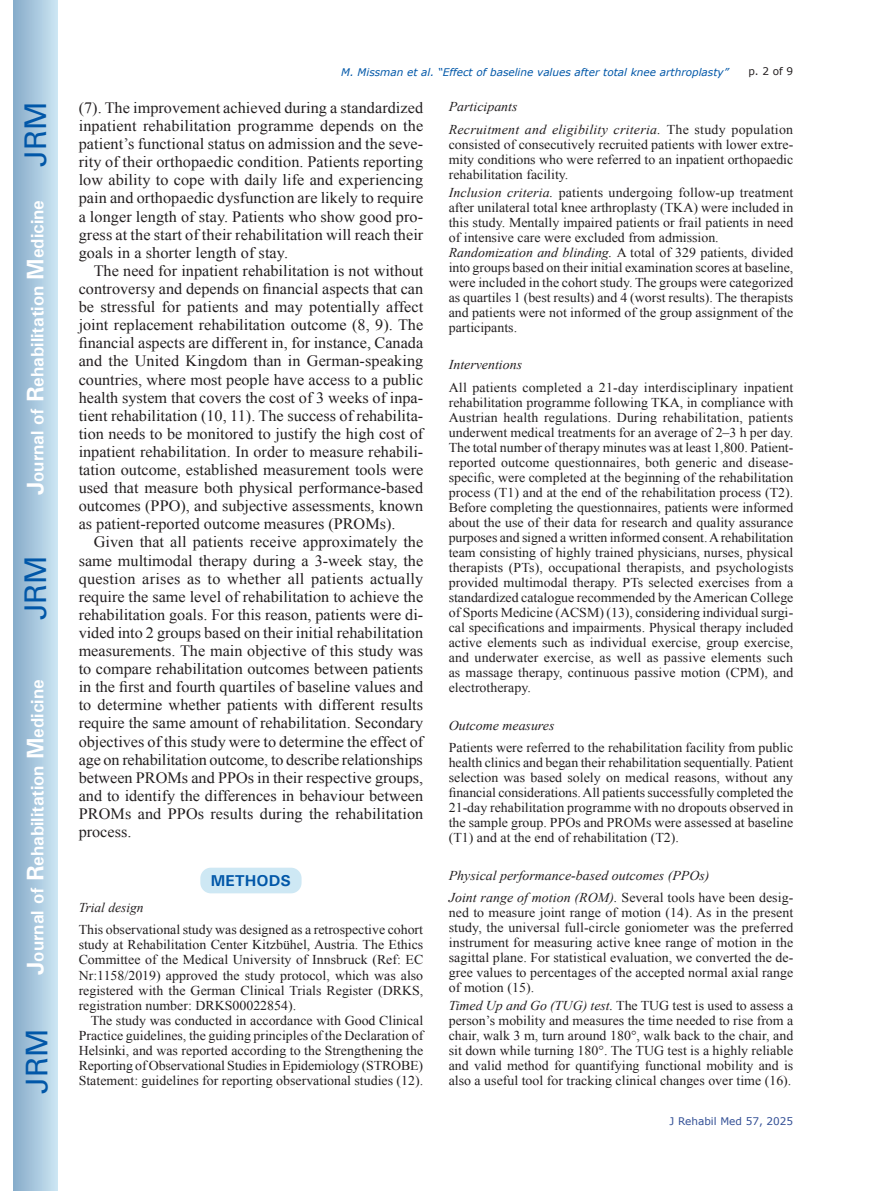
<style>
.page{position:relative;width:872px;height:1191px;background:#fff}
.page>*{position:absolute;margin:0;border:0;box-sizing:border-box;transform-origin:0 0}
.t1{font:30px "Univers";color:#0157a8}
.t2{font:700 18px "Univers";color:#fff}
.t3{font:15.75px/18.1px "Times New Roman";letter-spacing:.005em;color:#231f20;text-align:justify}
.t4{font:700 15.75px "Univers";color:#0157a8}
.t5{font:13.5px/15px "Times New Roman";color:#231f20;text-align:justify}
.t6{font:italic 13.5px/22.5px "Times New Roman";color:#231f20}
.t7{font:italic 13.5px/22.5px "Times New Roman";letter-spacing:.02em;color:#231f20}
.t8{font:italic 10.5px "Verdana";color:#0157a8}
.t9{font:10.5px "Verdana";color:#324f95}
.t10{font:10.5px "Verdana";color:#231f20}
.s1{font-size:24px}
.s2{font-style:normal}
.s3{font-style:italic}
</style>
<div class="page">
<div style="left:14px;top:0;width:43px;height:1191px;background:linear-gradient(to right,#88acca,#cbe5f2)"></div>
<div style="left:200px;top:867px;width:101px;height:26px;background:#cee8f4;border-radius:10px"></div>
<h1 class="t1" style="left:18px;top:167px;width:67px;rotate:-90deg">JRM</h1>
<h2 class="t2" style="left:26px;top:495px;width:297px;rotate:-90deg"><span class="s1">J</span>ournal of <span class="s1">R</span>ehabilitation <span class="s1">M</span>edicine</h2>
<h1 class="t1" style="left:18px;top:620px;width:67px;rotate:-90deg">JRM</h1>
<h2 class="t2" style="left:26px;top:974px;width:297px;rotate:-90deg"><span class="s1">J</span>ournal of <span class="s1">R</span>ehabilitation <span class="s1">M</span>edicine</h2>
<h1 class="t1" style="left:19px;top:1093px;width:67px;rotate:-90deg">JRM</h1>
<p class="t8" style="left:341px;top:65px;width:389px">M. Missman et al. “Effect of baseline values after total knee arthroplasty”</p>
<p class="t10" style="left:748px;top:64px;width:46px">p. 2 of 9</p>
<p class="t3" style="left:79px;top:98px;width:346px">(7). The improvement achieved during a standardized inpatient rehabilitation programme depends on the patient’s functional status on admission and the seve&shy;rity of their orthopaedic condition. Patients reporting low ability to cope with daily life and experiencing pain and orthopaedic dysfunction are likely to require a longer length of stay. Patients who show good pro&shy;gress at the start of their rehabilitation will reach their goals in a shorter length of stay.</p>
<p class="t3" style="left:79px;top:261px;width:346px;text-indent:15px">The need for inpatient rehabilitation is not without controversy and depends on financial aspects that can be stressful for patients and may potentially affect joint replacement rehabilitation outcome (8, 9). The financial aspects are different in, for instance, Canada and the United Kingdom than in German-speaking countries, where most people have access to a public health system that covers the cost of 3 weeks of inpa&shy;tient rehabilitation (10, 11). The success of rehabilita&shy;tion needs to be monitored to justify the high cost of inpatient rehabilitation. In order to measure rehabili&shy;tation outcome, established measurement tools were used that measure both physical performance-based outcomes (PPO), and subjective assessments, known as patient-reported outcome measures (PROMs).</p>
<p class="t3" style="left:79px;top:533px;width:346px;text-indent:15px">Given that all patients receive approximately the same multimodal therapy during a 3-week stay, the question arises as to whether all patients actually require the same level of rehabilitation to achieve the rehabilitation goals. For this reason, patients were di&shy;vided into 2 groups based on their initial rehabilitation measurements. The main objective of this study was to compare rehabilitation outcomes between patients in the first and fourth quartiles of baseline values and to determine whether patients with different results require the same amount of rehabilitation. Secondary objectives of this study were to determine the effect of age on rehabilitation outcome, to describe relationships between PROMs and PPOs in their respective groups, and to identify the differences in behaviour between PROMs and PPOs results during the rehabilitation process.</p>
<p class="t4" style="left:211px;top:870px;width:82px">METHODS</p>
<p class="t6" style="left:79px;top:895px;width:66px">Trial design</p>
<p class="t5" style="left:79px;top:922px;width:346px">This observational study was designed as a retrospective cohort study at Rehabilitation Center Kitzbühel, Austria. The Ethics Committee of the Medical University of Innsbruck (Ref: EC Nr:1158/2019) approved the study protocol, which was also registered with the German Clinical Trials Register (DRKS, registration number: DRKS00022854).</p>
<p class="t5" style="left:79px;top:1012px;width:346px;text-indent:12px">The study was conducted in accordance with Good Clinical Practice guidelines, the guiding principles of the Declaration of Helsinki, and was reported according to the Strengthening the Reporting of Observational Studies in Epidemiology (STROBE)<br>Statement: guidelines for reporting observational studies (12).</p>
<p class="t7" style="left:449px;top:95px;width:346px">Participants<br>Recruitment and eligibility criteria. <span class="s2">The study population</span></p>
<p class="t5" style="left:449px;top:137px;width:346px">consisted of consecutively recruited patients with lower extre&shy;mity conditions who were referred to an inpatient orthopaedic rehabilitation facility.</p>
<p class="t5" style="left:449px;top:185px;width:346px;text-align:left"><span class="s3">Inclusion criteria.</span> patients undergoing follow-up treatment after unilateral total knee arthroplasty (TKA) were included in this study. Mentally impaired patients or frail patients in need of intensive care were excluded from admission.<br><span class="s3">Randomization and blinding.</span> A total of 329 patients, divided into groups based on their initial examination scores at baseline, were included in the cohort study. The groups were categorized as quartiles 1 (best results) and 4 (worst results). The therapists and patients were not informed of the group assignment of the participants.</p>
<p class="t6" style="left:449px;top:353px;width:75px">Interventions</p>
<p class="t5" style="left:449px;top:380px;width:346px">All patients completed a 21-day interdisciplinary inpatient rehabilitation programme following TKA, in compliance with Austrian health regulations. During rehabilitation, patients underwent medical treatments for an average of 2–3 h per day.<br>The total number of therapy minutes was at least 1,800. Patient&shy;reported outcome questionnaires, both generic and disease&shy;specific, were completed at the beginning of the rehabilitation process (T1) and at the end of the rehabilitation process (T2).<br>Before completing the questionnaires, patients were informed about the use of their data for research and quality assurance purposes and signed a written informed consent. A rehabilitation team consisting of highly trained physicians, nurses, physical therapists (PTs), occupational therapists, and psychologists provided multimodal therapy. PTs selected exercises from a standardized catalogue recommended by the American College of Sports Medicine (ACSM) (13), considering individual surgi&shy;cal specifications and impairments. Physical therapy included active elements such as individual exercise, group exercise, and underwater exercise, as well as passive elements such as massage therapy, continuous passive motion (CPM), and electrotherapy.</p>
<p class="t6" style="left:449px;top:713px;width:107px">Outcome measures</p>
<p class="t5" style="left:449px;top:740px;width:346px">Patients were referred to the rehabilitation facility from public health clinics and began their rehabilitation sequentially. Patient selection was based solely on medical reasons, without any financial considerations. All patients successfully completed the 21-day rehabilitation programme with no dropouts observed in the sample group. PPOs and PROMs were assessed at baseline (T1) and at the end of rehabilitation (T2).</p>
<p class="t6" style="left:449px;top:863px;width:346px">Physical performance-based outcomes (PPOs)<br>Joint range of motion (ROM). <span class="s2">Several tools have been desig-</span></p>
<p class="t5" style="left:449px;top:905px;width:346px">ned to measure joint range of motion (14). As in the present study, the universal full-circle goniometer was the preferred instrument for measuring active knee range of motion in the sagittal plane. For statistical evaluation, we converted the de&shy;gree values to percentages of the accepted normal axial range of motion (15).</p>
<p class="t5" style="left:449px;top:998px;width:346px"><span class="s3">Timed Up and Go (TUG) test.</span> The TUG test is used to assess a person’s mobility and measures the time needed to rise from a chair, walk 3 m, turn around 180°, walk back to the chair, and sit down while turning 180°. The TUG test is a highly reliable and valid method for quantifying functional mobility and is also a useful tool for tracking clinical changes over time (16).</p>
<p class="t9" style="left:669px;top:1114px;width:125px">J Rehabil Med 57, 2025</p>
</div>
